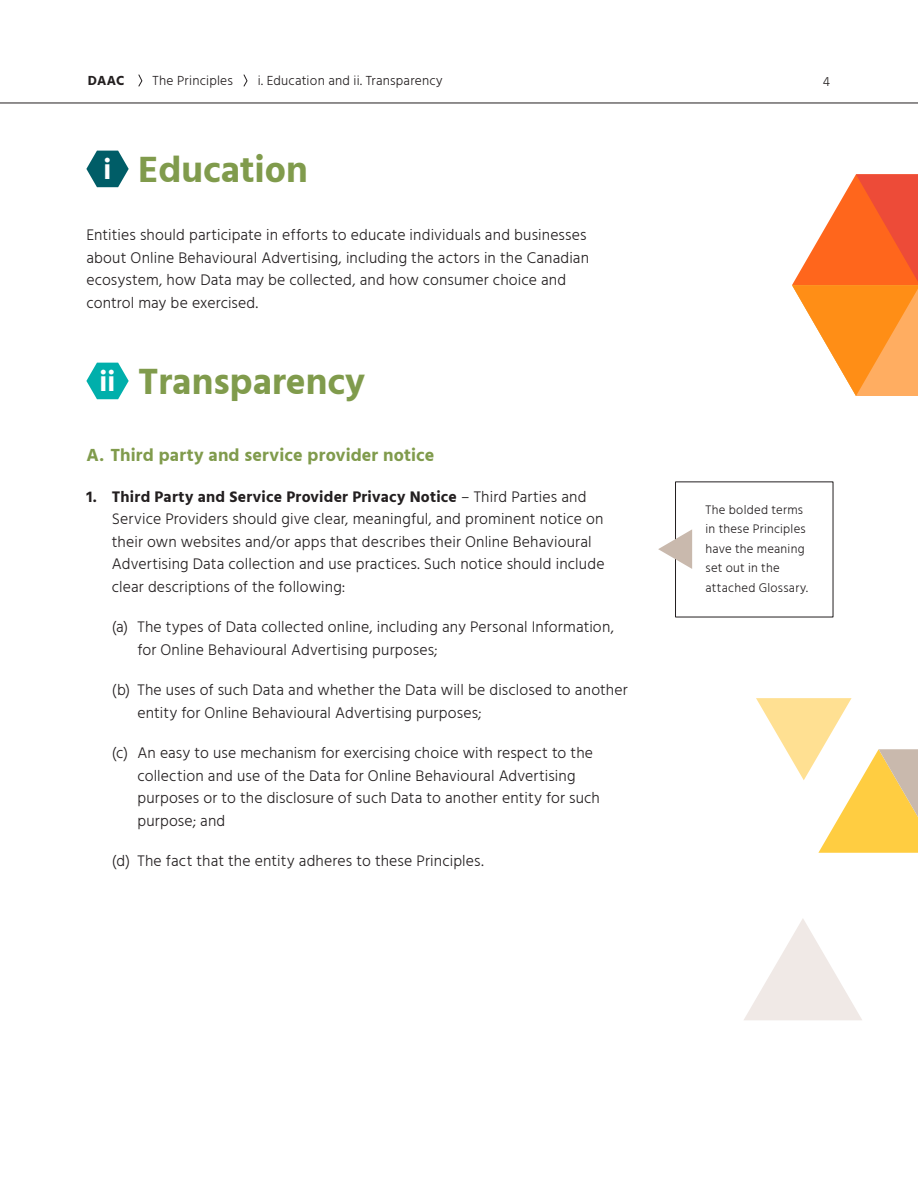
<style>
.page{position:relative;width:918px;height:1188px;background:#fff}
.page>*{position:absolute;margin:0;border:0;box-sizing:border-box;transform-origin:0 0}
.t1{font:700 37.5px "Hind Madurai";color:#809b4c}
.t2{font:700 28.5px "Hind Madurai";color:#fff}
.t3{font:700 18px "Hind Madurai";letter-spacing:.01em;color:#809b4c}
.P___Body_Copy{font:300 15.75px/22.5px "Hind Madurai";letter-spacing:.01em;color:#231f20}
.P_-_Body_copy_indent{font:300 15.75px/22.5px "Hind Madurai";letter-spacing:.01em;color:#231f20}
.P___Body_Copy-2{font:300 13.5px "Hind Madurai";letter-spacing:.02em;color:#231f20}
.P___Body_Copy-3{font:700 13.5px "Hind Madurai";color:#231f20}
.P___Body_Copy-4{font:300 12.75px/19.5px "Hind Madurai";letter-spacing:.02em;color:#231f20}
.s1{font-weight:700}
</style>
<div class="page">
<hr style="left:0;top:103px;width:918px;height:1px;background:#231f20">
<svg style="left:86px;top:151px;width:43px;height:36px"></svg>
<svg style="left:86px;top:363px;width:43px;height:36px"></svg>
<svg style="left:138px;top:74px;width:5px;height:13px"></svg>
<svg style="left:243px;top:74px;width:5px;height:13px"></svg>
<svg style="left:658px;top:529px;width:34px;height:40px"></svg>
<svg style="left:792px;top:174px;width:126px;height:222px"></svg>
<svg style="left:756px;top:698px;width:162px;height:155px"></svg>
<svg style="left:744px;top:919px;width:118px;height:101px"></svg>
<p class="P___Body_Copy-3" style="left:88px;top:72px;width:38px">DAAC</p>
<p class="P___Body_Copy-2" style="left:153px;top:73px;width:82px">The Principles</p>
<p class="P___Body_Copy-2" style="left:258px;top:73px;width:187px">i. Education and ii. Transparency</p>
<h1 class="t2" style="left:103px;top:151px;width:9px">i</h1>
<h1 class="t1" style="left:138px;top:145px;width:171px">Education</h1>
<p class="P___Body_Copy" style="left:86px;top:225px;width:504px">Entities should participate in efforts to educate individuals and businesses about Online Behavioural Advertising, including the actors in the Canadian ecosystem, how Data may be collected, and how consumer choice and control may be exercised.</p>
<h1 class="t2" style="left:100px;top:363px;width:17px">ii</h1>
<h1 class="t1" style="left:138px;top:357px;width:229px">Transparency</h1>
<h3 class="t3" style="left:86px;top:444px;width:350px">A. Third party and service provider notice</h3>
<p class="P___Body_Copy" style="left:112px;top:486px;width:494px;text-indent:-26px"><span class="s1">1. Third Party and Service Provider Privacy Notice</span> – Third Parties and Service Providers should give clear, meaningful, and prominent notice on their own websites and/or apps that describes their Online Behavioural Advertising Data collection and use practices. Such notice should include clear descriptions of the following:</p>
<p class="P_-_Body_copy_indent" style="left:137px;top:617px;width:478px;text-indent:-26px">(a) The types of Data collected online, including any Personal Information, for Online Behavioural Advertising purposes;</p>
<p class="P_-_Body_copy_indent" style="left:137px;top:680px;width:492px;text-indent:-26px">(b) The uses of such Data and whether the Data will be disclosed to another entity for Online Behavioural Advertising purposes;</p>
<p class="P_-_Body_copy_indent" style="left:137px;top:743px;width:464px;text-indent:-26px">(c) An easy to use mechanism for exercising choice with respect to the collection and use of the Data for Online Behavioural Advertising purposes or to the disclosure of such Data to another entity for such purpose; and</p>
<p class="P_-_Body_copy_indent" style="left:112px;top:851px;width:373px">(d) The fact that the entity adheres to these Principles.</p>
<p class="P___Body_Copy-2" style="left:823px;top:73px;width:9px">4</p>
<p class="P___Body_Copy-4" style="left:706px;top:500px;width:104px">The bolded terms in these Principles have the meaning set out in the attached Glossary.</p>
</div>
